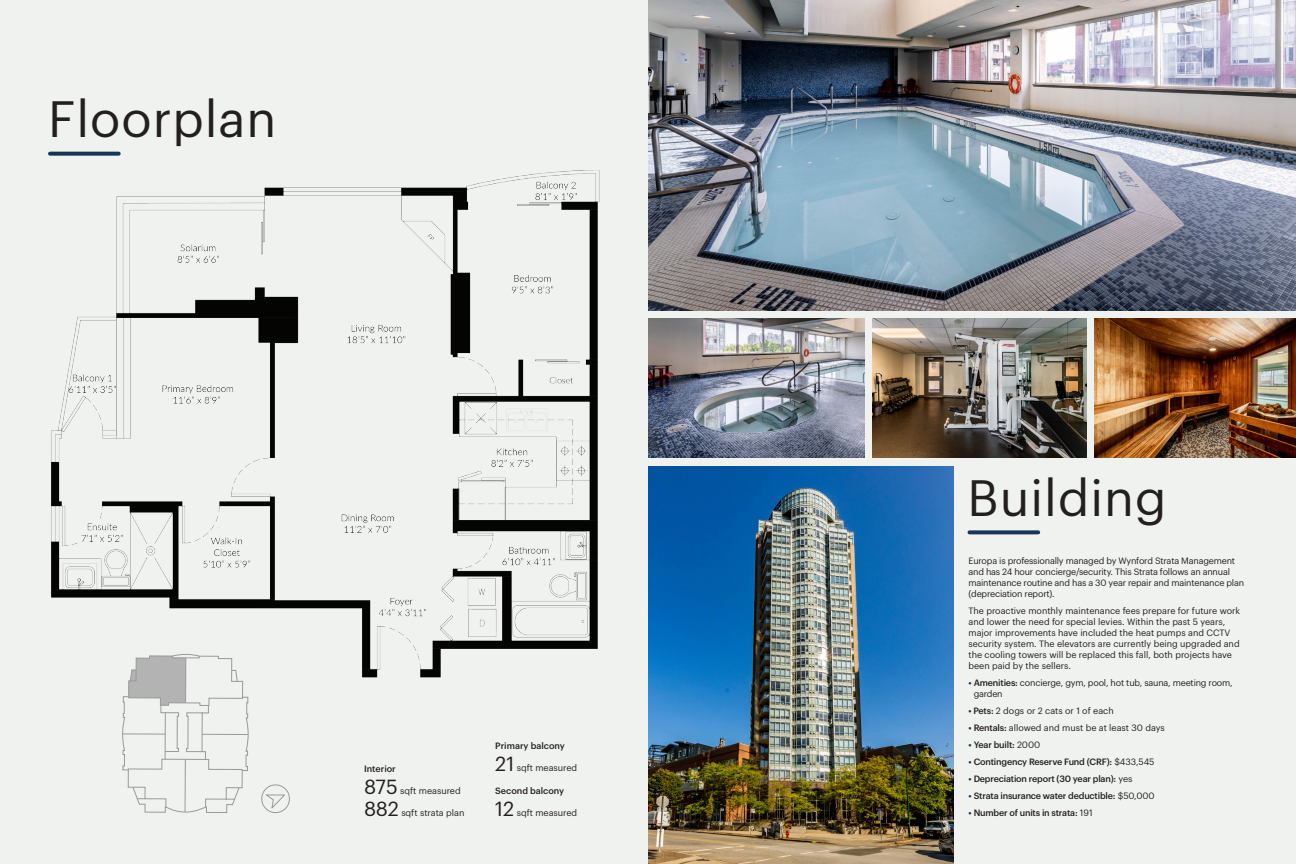
<style>
.page{position:relative;width:1296px;height:864px;background:#f0f2f0}
.page>*{position:absolute;margin:0;border:0;box-sizing:border-box;transform-origin:0 0}
.t1{font:50px "Graphik";letter-spacing:.02em;color:#231f20}
.t2{font:20px "Graphik";letter-spacing:-.005em;color:#231f20}
.t3{font:9px/11px "Graphik";color:#231f20}
.t4{font:9px/11px "Graphik";letter-spacing:-.02em;color:#231f20}
.t5{font:500 9px "Graphik";letter-spacing:-.02em;color:#231f20}
.t6{font:500 9px "Graphik";color:#231f20}
.s1{font-weight:600;color:#183456}
.s2{font-weight:500}
.s3{font-weight:400}
</style>
<div class="page">
<img style="left:51px;top:170px;width:549px;height:508px">
<svg style="left:50px;top:152px;width:69px;height:4px"></svg>
<svg style="left:122px;top:653px;width:127px;height:160px"></svg>
<svg style="left:261px;top:784px;width:29px;height:29px"></svg>
<img style="left:648px;top:466px;width:306px;height:398px">
<svg style="left:970px;top:530px;width:68px;height:4px"></svg>
<img style="left:648px;top:0;width:648px;height:310px">
<img style="left:648px;top:319px;width:216px;height:139px">
<img style="left:873px;top:319px;width:213px;height:139px">
<img style="left:1095px;top:319px;width:201px;height:139px">
<p class="t1" style="left:48px;top:81px;width:230px">Floorplan</p>
<p class="t6" style="left:364px;top:762px;width:33px">Interior</p>
<p class="t2" style="left:364px;top:772px;width:35px">875</p>
<p class="t3" style="left:400px;top:784px;width:62px">sqft measured</p>
<p class="t2" style="left:364px;top:794px;width:36px">882</p>
<p class="t3" style="left:401px;top:806px;width:65px">sqft strata plan</p>
<p class="t6" style="left:495px;top:739px;width:71px">Primary balcony</p>
<p class="t2" style="left:495px;top:749px;width:21px">21</p>
<p class="t3" style="left:517px;top:762px;width:62px">sqft measured</p>
<p class="t6" style="left:495px;top:784px;width:71px">Second balcony</p>
<p class="t2" style="left:495px;top:794px;width:21px">12</p>
<p class="t3" style="left:517px;top:806px;width:62px">sqft measured</p>
<p class="t1" style="left:968px;top:460px;width:200px">Building</p>
<p class="t4" style="left:968px;top:554px;width:277px">Europa is professionally managed by Wynford Strata Management and has 24 hour concierge/security. This Strata follows an annual maintenance routine and has a 30 year repair and maintenance plan (depreciation report).</p>
<p class="t3" style="left:968px;top:604px;width:273px">The proactive monthly maintenance fees prepare for future work and lower the need for special levies. Within the past 5 years, major improvements have included the heat pumps and CCTV security system. The elevators are currently being upgraded and the cooling towers will be replaced this fall, both projects have been paid by the sellers.</p>
<p class="t4" style="left:974px;top:676px;width:261px;text-indent:-5px"><span class="s1">•</span> <span class="s2">Amenities:</span> concierge, gym, pool, hot tub, sauna, meeting room, garden</p>
<p class="t3" style="left:968px;top:704px;width:147px"><span class="s1">•</span> <span class="s2">Pets:</span> 2 dogs or 2 cats or 1 of each</p>
<p class="t3" style="left:968px;top:721px;width:198px"><span class="s1">•</span> <span class="s2">Rentals:</span> allowed and must be at least 30 days</p>
<p class="t5" style="left:968px;top:738px;width:73px"><span class="s1">•</span> Year built: <span class="s3">2000</span></p>
<p class="t5" style="left:968px;top:755px;width:188px"><span class="s1">•</span> Contingency Reserve Fund (CRF): <span class="s3">$433,545</span></p>
<p class="t5" style="left:968px;top:772px;width:166px"><span class="s1">•</span> Depreciation report (30 year plan): <span class="s3">yes</span></p>
<p class="t5" style="left:968px;top:789px;width:188px"><span class="s1">•</span> Strata insurance water deductible: <span class="s3">$50,000</span></p>
<p class="t5" style="left:968px;top:806px;width:126px"><span class="s1">•</span> Number of units in strata: <span class="s3">191</span></p>
</div>
